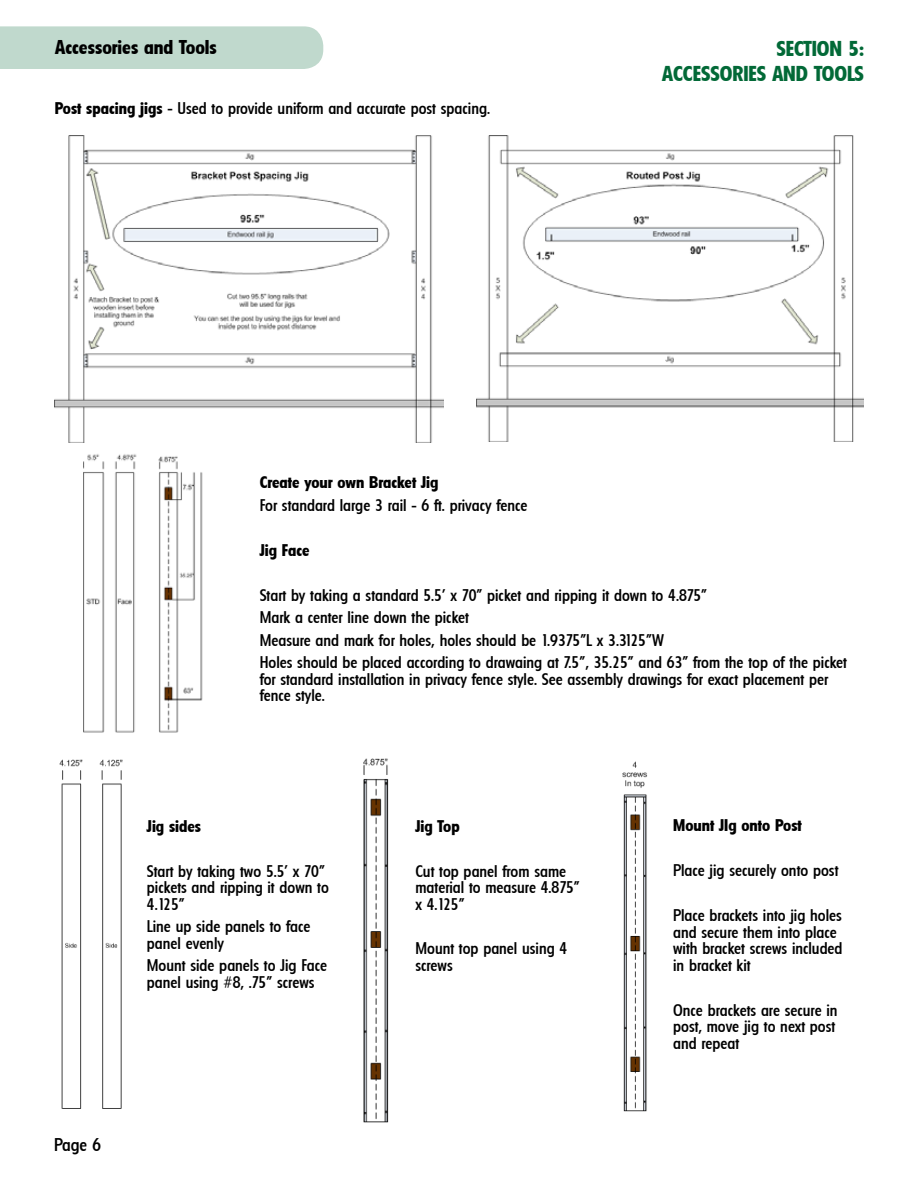
<style>
.page{position:relative;width:918px;height:1188px;background:#fff}
.page>*{position:absolute;margin:0;border:0;box-sizing:border-box;transform-origin:0 0}
.t1{font:700 21px/25.2px "Florida";color:#026937;text-align:right}
.t2{font:700 19.5px "Florida";color:#000}
.t3{font:500 18px "Florida";color:#000}
.t4{font:500 16.5px/16.5px "Florida";color:#000}
.t5{font:700 16.5px "Florida";color:#000}
.s1{font-weight:700}
</style>
<div class="page">
<img style="left:55px;top:135px;width:388px;height:308px">
<img style="left:477px;top:136px;width:387px;height:306px">
<img style="left:84px;top:454px;width:119px;height:279px">
<img style="left:59px;top:759px;width:64px;height:350px">
<img style="left:363px;top:758px;width:26px;height:365px">
<img style="left:622px;top:761px;width:26px;height:351px">
<div style="left:0;top:26px;width:323px;height:43px;background:#c0d9cd"></div>
<p class="t2" style="left:55px;top:36px;width:163px">Accessories and Tools</p>
<p class="t4" style="left:55px;top:100px;width:437px"><span class="s1">Post spacing jigs</span> - Used to provide uniform and accurate post spacing.</p>
<p class="t1" style="left:662px;top:35px;width:203px">SECTION 5:<br>ACCESSORIES AND TOOLS</p>
<p class="t5" style="left:260px;top:472px;width:180px">Create your own Bracket Jig</p>
<p class="t4" style="left:260px;top:496px;width:269px">For standard large 3 rail - 6 ft. privacy fence</p>
<p class="t5" style="left:260px;top:540px;width:51px">Jig Face</p>
<p class="t4" style="left:260px;top:583px;width:589px;line-height:22.5px">Start by taking a standard 5.5’ x 70” picket and ripping it down to 4.875”<br>Mark a center line down the picket<br>Measure and mark for holes, holes should be 1.9375”L x 3.3125”W<br>Holes should be placed according to drawaing at 7.5”, 35.25” and 63” from the top of the picket</p>
<p class="t4" style="left:260px;top:670px;width:570px">for standard installation in privacy fence style. See assembly drawings for exact placement per fence style.</p>
<p class="t5" style="left:147px;top:816px;width:56px">Jig sides</p>
<p class="t4" style="left:147px;top:862px;width:183px">Start by taking two 5.5’ x 70” pickets and ripping it down to<br>4.125”</p>
<p class="t4" style="left:147px;top:918px;width:165px">Line up side panels to face panel evenly</p>
<p class="t4" style="left:147px;top:957px;width:182px">Mount side panels to Jig Face panel using #8, .75” screws</p>
<p class="t3" style="left:54px;top:1134px;width:48px">Page 6</p>
<p class="t5" style="left:415px;top:816px;width:46px">Jig Top</p>
<p class="t4" style="left:415px;top:862px;width:166px">Cut top panel from same material to measure 4.875” x 4.125”</p>
<p class="t4" style="left:415px;top:940px;width:153px">Mount top panel using 4 screws</p>
<p class="t5" style="left:673px;top:816px;width:130px">Mount JIg onto Post</p>
<p class="t4" style="left:673px;top:862px;width:167px">Place jig securely onto post</p>
<p class="t4" style="left:673px;top:907px;width:171px">Place brackets into jig holes and secure them into place with bracket screws included in bracket kit</p>
<p class="t4" style="left:673px;top:1002px;width:166px">Once brackets are secure in post, move jig to next post and repeat</p>
</div>
